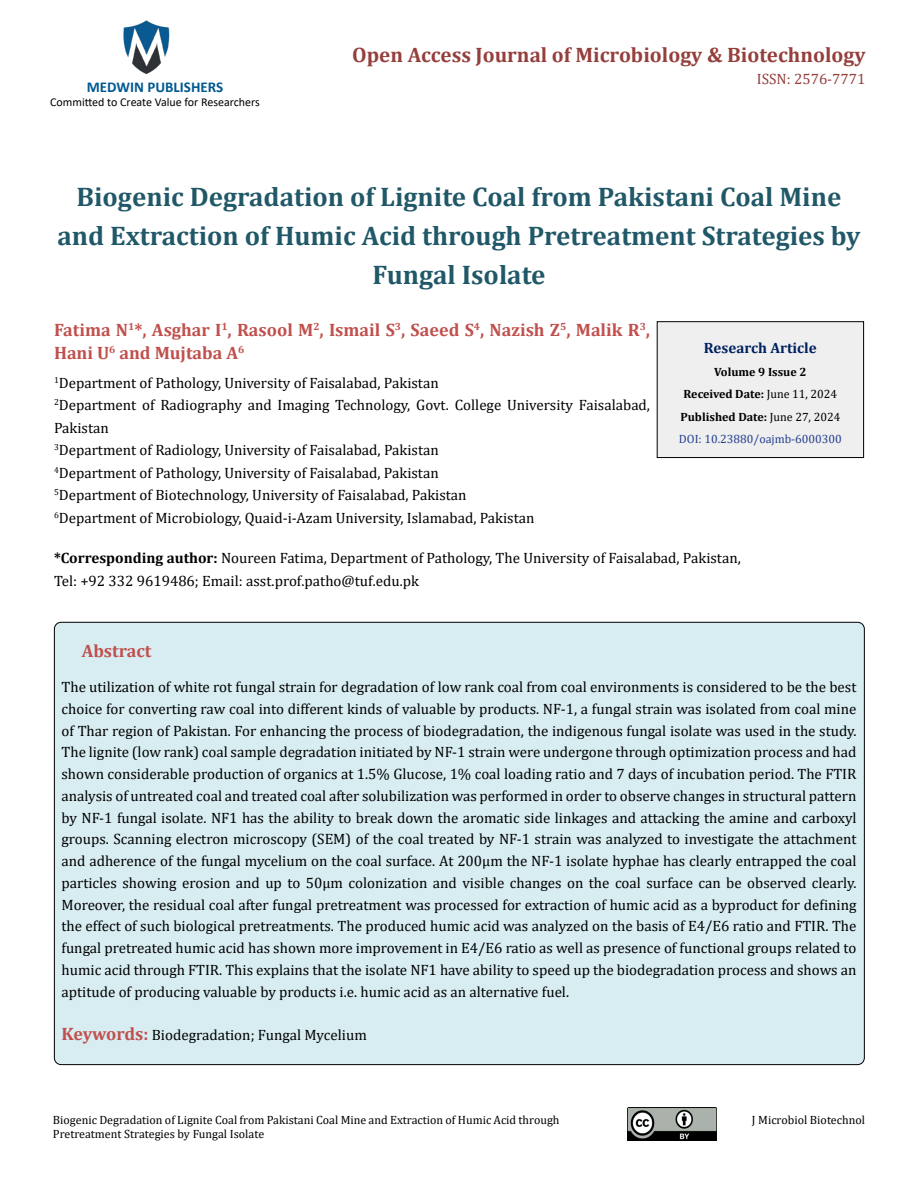
<style>
.page{position:relative;width:918px;height:1188px;background:#fff}
.page>*{position:absolute;margin:0;border:0;box-sizing:border-box;transform-origin:0 0}
.t1{font:700 27px/39px "Cambria";color:#215868;text-align:center}
.t2{font:700 21px "Cambria";color:#953f3c}
.t3{font:700 18px/22.5px "Cambria";color:#c0504d}
.t4{font:15px/21.8px "Cambria";color:#000}
.t5{font:700 15px "Calibri";color:#005991}
.t6{font:700 15px "Cambria";color:#002060}
.t7{font:15px "Cambria";color:#953f3c}
.t8{font:12px/14.4px "Cambria";color:#000}
.t9{font:700 12px/22.5px "Cambria";color:#000;text-align:center}
.t10{font:12px "Calibri";color:#000}
.s1{font-weight:700}
.s2{font-weight:400}
.s3{font-weight:400;color:#25408f}
.s4{font-weight:700;font-size:18px;color:#c0504d}
</style>
<div class="page">
<img style="left:123px;top:20px;width:47px;height:55px">
<img style="left:627px;top:1107px;width:89px;height:34px">
<div style="left:657px;top:322px;width:207px;height:136px;background:#efefef"></div>
<div style="left:657px;top:321px;width:207px;height:137px;border:1px solid #000"></div>
<div style="left:54px;top:622px;width:810px;height:443px;background:#d8edf2;border-radius:7px"></div>
<p class="t5" style="left:87px;top:76px;width:138px">MEDWIN PUBLISHERS</p>
<p class="t10" style="left:50px;top:94px;width:211px">Committed to Create Value for Researchers</p>
<h2 class="t2" style="left:352px;top:40px;width:515px">Open Access Journal of Microbiology &amp; Biotechnology</h2>
<p class="t7" style="left:757px;top:71px;width:110px">ISSN: 2576-7771</p>
<h1 class="t1" style="left:57px;top:176px;width:805px">Biogenic Degradation of Lignite Coal from Pakistani Coal Mine and Extraction of Humic Acid through Pretreatment Strategies by<br>Fungal Isolate</h1>
<p class="t3" style="left:54px;top:318px;width:598px">Fatima N<sup>1</sup>*, Asghar I<sup>1</sup>, Rasool M<sup>2</sup>, Ismail S<sup>3</sup>, Saeed S<sup>4</sup>, Nazish Z<sup>5</sup>, Malik R<sup>3</sup>,<br>Hani U<sup>6</sup> and Mujtaba A<sup>6</sup></p>
<p class="t4" style="left:54px;top:371px;width:598px;line-height:22.5px"><sup>1</sup>Department of Pathology, University of Faisalabad, Pakistan<br><sup>2</sup>Department of Radiography and Imaging Technology, Govt. College University Faisalabad, Pakistan<br><sup>3</sup>Department of Radiology, University of Faisalabad, Pakistan<br><sup>4</sup>Department of Pathology, University of Faisalabad, Pakistan<br><sup>5</sup>Department of Biotechnology, University of Faisalabad, Pakistan<br><sup>6</sup>Department of Microbiology, Quaid-i-Azam University, Islamabad, Pakistan</p>
<p class="t4" style="left:54px;top:547px;width:688px;line-height:22.5px"><span class="s1">*Corresponding author:</span> Noureen Fatima, Department of Pathology, The University of Faisalabad, Pakistan,<br>Tel: +92 332 9619486; Email: asst.prof.patho@tuf.edu.pk</p>
<p class="t6" style="left:704px;top:338px;width:114px">Research Article</p>
<p class="t9" style="left:679px;top:360px;width:164px">Volume 9 Issue 2<br>Received Date: <span class="s2">June 11, 2024<br></span>Published Date: <span class="s2">June 27, 2024<br></span><span class="s3">DOI: 10.23880/oajmb-6000300</span></p>
<p class="t3" style="left:82px;top:639px;width:71px">Abstract</p>
<p class="t4" style="left:62px;top:676px;width:797px;text-align:justify">The utilization of white rot fungal strain for degradation of low rank coal from coal environments is considered to be the best choice for converting raw coal into different kinds of valuable by products. NF-1, a fungal strain was isolated from coal mine of Thar region of Pakistan. For enhancing the process of biodegradation, the indigenous fungal isolate was used in the study.<br>The lignite (low rank) coal sample degradation initiated by NF-1 strain were undergone through optimization process and had shown considerable production of organics at 1.5% Glucose, 1% coal loading ratio and 7 days of incubation period. The FTIR analysis of untreated coal and treated coal after solubilization was performed in order to observe changes in structural pattern by NF-1 fungal isolate. NF1 has the ability to break down the aromatic side linkages and attacking the amine and carboxyl groups. Scanning electron microscopy (SEM) of the coal treated by NF-1 strain was analyzed to investigate the attachment and adherence of the fungal mycelium on the coal surface. At 200µm the NF-1 isolate hyphae has clearly entrapped the coal particles showing erosion and up to 50µm colonization and visible changes on the coal surface can be observed clearly.<br>Moreover, the residual coal after fungal pretreatment was processed for extraction of humic acid as a byproduct for defining the effect of such biological pretreatments. The produced humic acid was analyzed on the basis of E4/E6 ratio and FTIR. The fungal pretreated humic acid has shown more improvement in E4/E6 ratio as well as presence of functional groups related to humic acid through FTIR. This explains that the isolate NF1 have ability to speed up the biodegradation process and shows an aptitude of producing valuable by products i.e. humic acid as an alternative fuel.</p>
<p class="t4" style="left:62px;top:1024px;width:307px"><span class="s4">Keywords:</span> Biodegradation; Fungal Mycelium</p>
<p class="t8" style="left:53px;top:1113px;width:508px">Biogenic Degradation of Lignite Coal from Pakistani Coal Mine and Extraction of Humic Acid through<br>Pretreatment Strategies by Fungal Isolate</p>
<p class="t8" style="left:752px;top:1113px;width:115px">J Microbiol Biotechnol</p>
</div>
